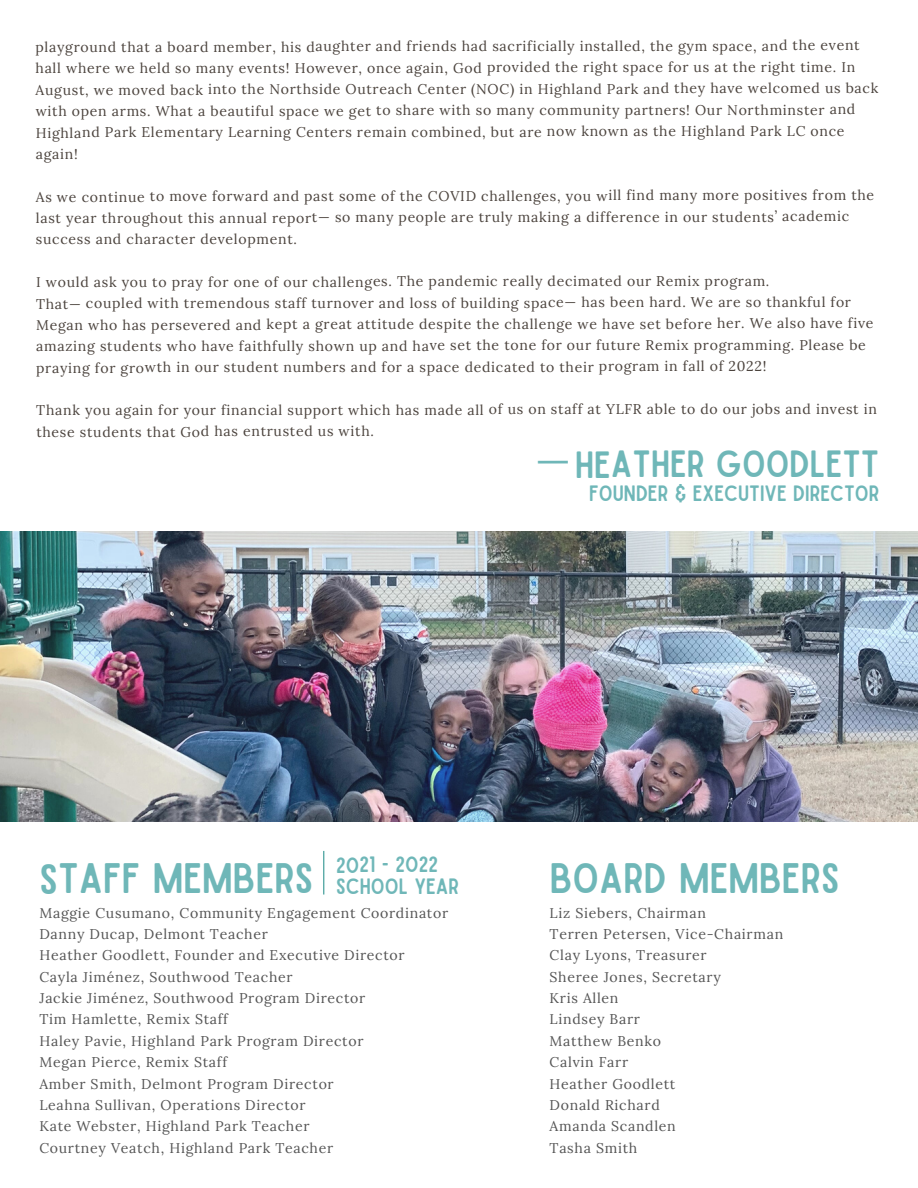
<style>
.page{position:relative;width:918px;height:1188px;background:#fff}
.page>*{position:absolute;margin:0;border:0;box-sizing:border-box;transform-origin:0 0}
.t1{font:40.8px "Sailors";color:#6fb7b8}
.t2{font:36.3px "Sailors";color:#6fb7b8}
.t3{font:32.55px "Noto Sans Gurmukhi";color:#6fb7b8}
.t4{font:21.3px/21.3px "Sailors";color:#6fb7b8}
.t5{font:14.1px/21.6px "Lora";letter-spacing:.045em;color:#4b433d}
.t6{font:14.1px "Lora";letter-spacing:.05em;color:#545454}
</style>
<div class="page">
<img style="left:0;top:532px;width:918px;height:289px">
<hr style="left:323px;top:851px;width:1px;height:44px;background:#349692">
<p class="t5" style="left:36px;top:35px;width:844px">playground that a board member, his daughter and friends had sacrificially installed, the gym space, and the event hall where we held so many events! However, once again, God provided the right space for us at the right time. In August, we moved back into the Northside Outreach Center (NOC) in Highland Park and they have welcomed us back with open arms. What a beautiful space we get to share with so many community partners! Our Northminster and Highland Park Elementary Learning Centers remain combined, but are now known as the Highland Park LC once again!</p>
<p class="t5" style="left:36px;top:185px;width:840px">As we continue to move forward and past some of the COVID challenges, you will find many more positives from the last year throughout this annual report— so many people are truly making a difference in our students’ academic success and character development.</p>
<p class="t5" style="left:36px;top:270px;width:735px">I would ask you to pray for one of our challenges. The pandemic really decimated our Remix program.</p>
<p class="t5" style="left:36px;top:292px;width:839px">That— coupled with tremendous staff turnover and loss of building space— has been hard. We are so thankful for Megan who has persevered and kept a great attitude despite the challenge we have set before her. We also have five amazing students who have faithfully shown up and have set the tone for our future Remix programming. Please be praying for growth in our student numbers and for a space dedicated to their program in fall of 2022!</p>
<p class="t5" style="left:36px;top:398px;width:842px">Thank you again for your financial support which has made all of us on staff at YLFR able to do our jobs and invest in these students that God has entrusted us with.</p>
<p class="t2" style="left:575px;top:451px;width:306px">HEATHER GOODLETT</p>
<p class="t4" style="left:589px;top:483px;width:292px">FOUNDER &amp; EXECUTIVE DIRECTOR</p>
<p class="t3" style="left:537px;top:443px;width:34px">—</p>
<p class="t4" style="left:336px;top:855px;width:125px">2021 - 2022<br>SCHOOL YEAR</p>
<p class="t1" style="left:39px;top:863px;width:276px">STAFF MEMBERS</p>
<p class="t6" style="left:39px;top:903px;width:410px">Maggie Cusumano, Community Engagement Coordinator</p>
<p class="t6" style="left:39px;top:925px;width:230px">Danny Ducap, Delmont Teacher</p>
<p class="t6" style="left:39px;top:946px;width:367px">Heather Goodlett, Founder and Executive Director</p>
<p class="t6" style="left:39px;top:968px;width:255px">Cayla Jiménez, Southwood Teacher</p>
<p class="t6" style="left:39px;top:989px;width:327px">Jackie Jiménez, Southwood Program Director</p>
<h2 class="t6" style="left:39px;top:1010px;width:190px">Tim Hamlette, Remix Staff</h2>
<h2 class="t6" style="left:39px;top:1032px;width:326px">Haley Pavie, Highland Park Program Director</h2>
<h1 class="t6" style="left:39px;top:1053px;width:189px">Megan Pierce, Remix Staff</h1>
<p class="t6" style="left:39px;top:1074px;width:296px">Amber Smith, Delmont Program Director</p>
<p class="t6" style="left:39px;top:1096px;width:268px">Leahna Sullivan, Operations Director</p>
<p class="t6" style="left:39px;top:1117px;width:272px">Kate Webster, Highland Park Teacher</p>
<p class="t6" style="left:39px;top:1139px;width:295px">Courtney Veatch, Highland Park Teacher</p>
<p class="t1" style="left:550px;top:863px;width:292px">BOARD MEMBERS</p>
<p class="t6" style="left:550px;top:903px;width:158px">Liz Siebers, Chairman</p>
<p class="t6" style="left:550px;top:925px;width:235px">Terren Petersen, Vice-Chairman</p>
<p class="t6" style="left:550px;top:946px;width:159px">Clay Lyons, Treasurer</p>
<p class="t6" style="left:550px;top:968px;width:173px">Sheree Jones, Secretary</p>
<p class="t6" style="left:550px;top:989px;width:70px">Kris Allen</p>
<p class="t6" style="left:550px;top:1010px;width:92px">Lindsey Barr</p>
<p class="t6" style="left:550px;top:1032px;width:113px">Matthew Benko</p>
<p class="t6" style="left:550px;top:1053px;width:80px">Calvin Farr</p>
<h1 class="t6" style="left:550px;top:1074px;width:127px">Heather Goodlett</h1>
<p class="t6" style="left:550px;top:1096px;width:112px">Donald Richard</p>
<p class="t6" style="left:550px;top:1117px;width:128px">Amanda Scandlen</p>
<p class="t6" style="left:550px;top:1139px;width:89px">Tasha Smith</p>
</div>
